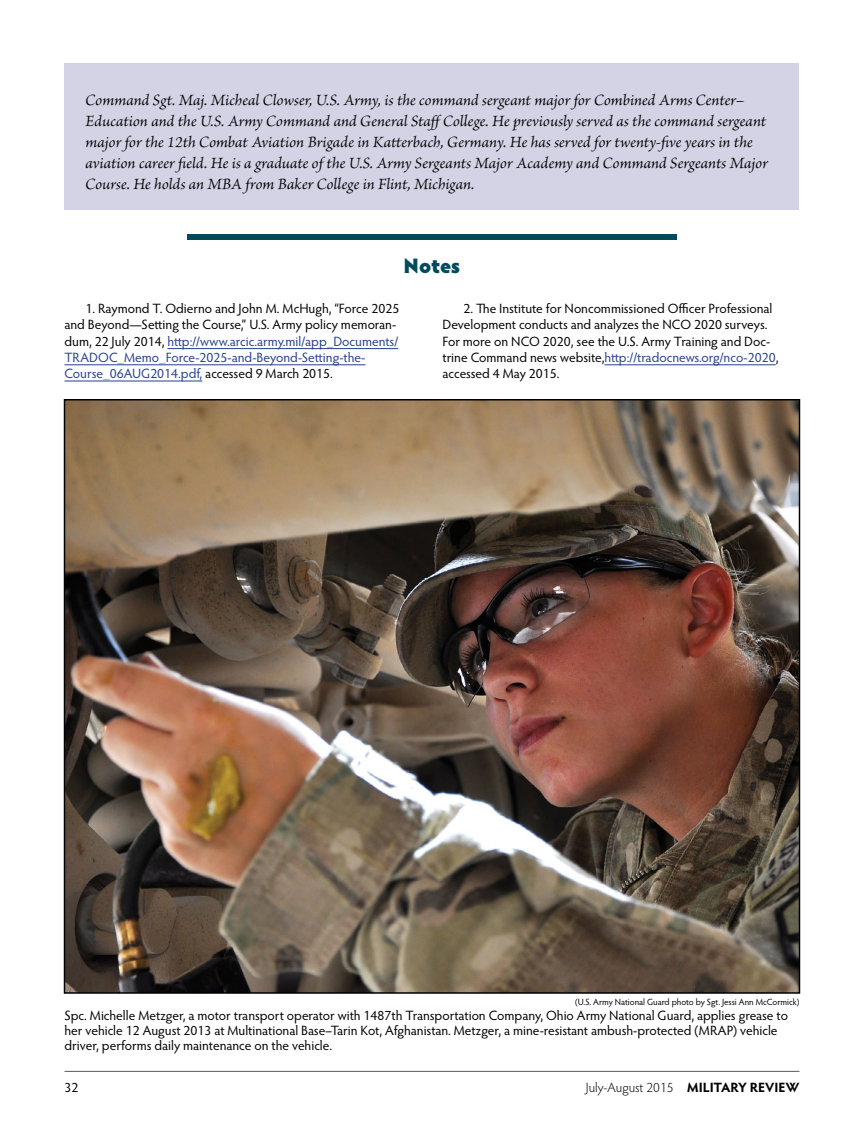
<style>
.page{position:relative;width:864px;height:1134px;background:#fff}
.page>*{position:absolute;margin:0;border:0;box-sizing:border-box;transform-origin:0 0}
.t1{font:900 21px "Hypatia Sans Pro";letter-spacing:-.01em;color:#004a5d}
.t2{font:italic 16.5px/21px "Brioso Pro";color:#000}
.t3{font:13.5px/16.2px "Hypatia Sans Pro";color:#000}
.t4{font:300 13.5px "Hypatia Sans Pro";color:#000}
.t5{font:9px "Hypatia Sans Pro";color:#000}
.s1{color:#25408f}
.s2{font-weight:700}
</style>
<div class="page">
<hr style="left:65px;top:1071px;width:734px;height:1px;background:#58595b">
<div style="left:187px;top:234px;width:490px;height:6px;background:#004a5d"></div>
<hr style="left:167px;top:348px;width:231px;height:1px;background:#25408f">
<hr style="left:64px;top:364px;width:301px;height:1px;background:#25408f">
<hr style="left:64px;top:381px;width:138px;height:1px;background:#25408f">
<hr style="left:604px;top:364px;width:172px;height:1px;background:#25408f">
<img style="left:67px;top:402px;width:730px;height:589px">
<div style="left:64px;top:63px;width:736px;height:147px;background:#d4d3e6"></div>
<p class="t2" style="left:86px;top:89px;width:684px">Command Sgt. Maj. Micheal Clowser, U.S. Army, is the command sergeant major for Combined Arms Center– Education and the U.S. Army Command and General StaffCollege. He previously served as the command sergeant major for the 12th Combat Aviation Brigade in Katterbach, Germany. He has served for twenty-five years in the aviation career field. He is a graduate of the U.S. Army Sergeants Major Academy and Command Sergeants Major Course. He holds an MBA from Baker College in Flint, Michigan.</p>
<h1 class="t1" style="left:404px;top:250px;width:58px">Notes</h1>
<p class="t3" style="left:64px;top:300px;width:336px;text-indent:21px">1. Raymond T. Odierno and John M. McHugh, “Force 2025 and Beyond—Setting the Course,” U.S. Army policy memoran&shy;dum, 22 July 2014, <span class="s1">http://www.arcic.army.mil/app_Documents/ TRADOC_Memo_Force-2025-and-Beyond-Setting-the-Course_06AUG2014.pdf,</span> accessed 9 March 2015.</p>
<p class="t3" style="left:442px;top:300px;width:337px;text-indent:21px">2. The Institute for Noncommissioned Officer Professional Development conducts and analyzes the NCO 2020 surveys.<br>For more on NCO 2020, see the U.S. Army Training and Doc&shy;trine Command news website,<span class="s1">http://tradocnews.org/nco-2020</span>, accessed 4 May 2015.</p>
<p class="t5" style="left:575px;top:996px;width:226px">(U.S. Army National Guard photo by Sgt. Jessi Ann McCormick)</p>
<p class="t3" style="left:64px;top:1007px;width:725px;line-height:15px">Spc. Michelle Metzger, a motor transport operator with 1487th Transportation Company, Ohio Army National Guard, applies grease to her vehicle 12 August 2013 at Multinational Base–Tarin Kot, Afghanistan. Metzger, a mine-resistant ambush-protected (MRAP) vehicle driver, performs daily maintenance on the vehicle.</p>
<p class="t3" style="left:64px;top:1079px;width:15px">32</p>
<p class="t4" style="left:586px;top:1079px;width:215px">July-August 2015 <span class="s2">MILITARY REVIEW</span></p>
</div>
